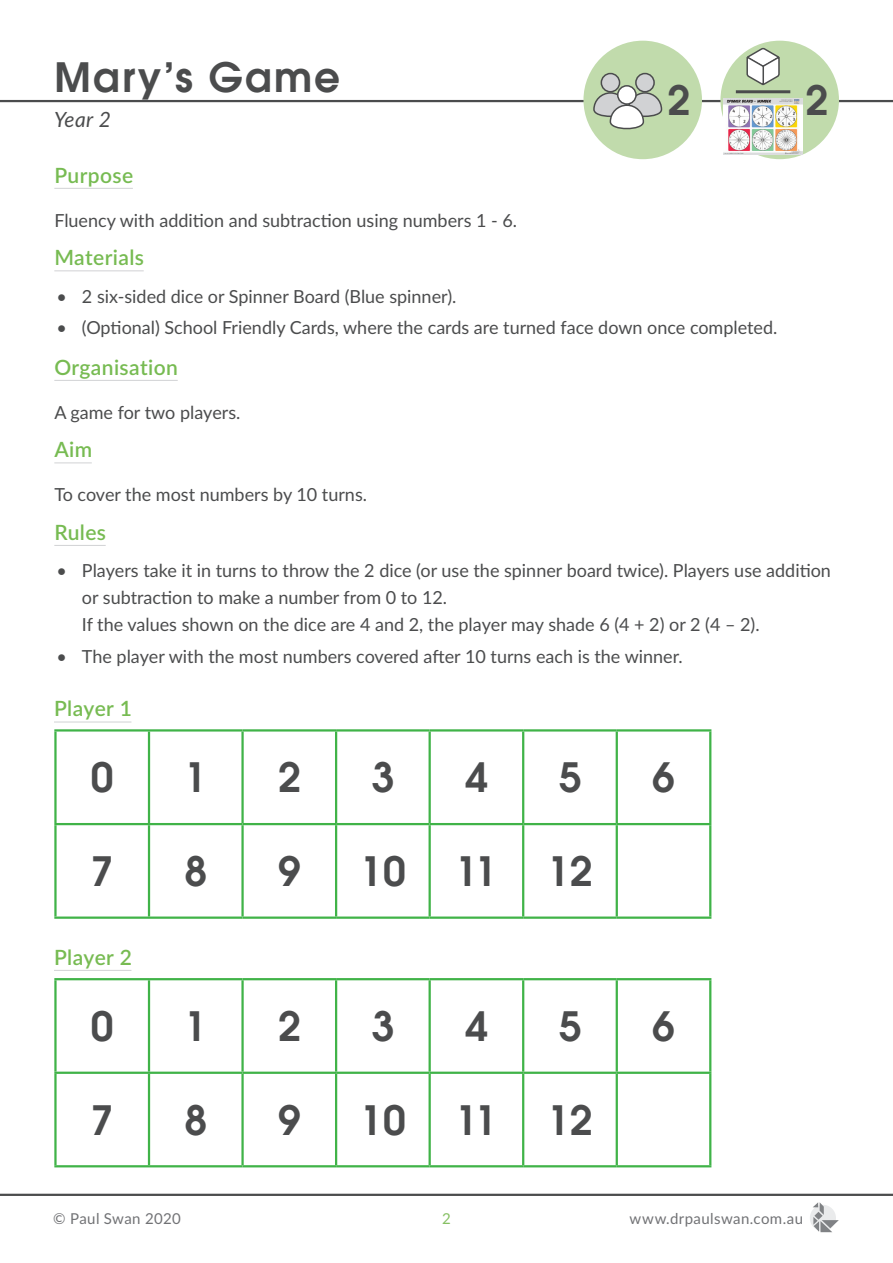
<style>
.page{position:relative;width:893px;height:1263px;background:#fff}
.page>*{position:absolute;margin:0;border:0;box-sizing:border-box;transform-origin:0 0}
.t1{font:600 40.5px "Avant Garde LT";letter-spacing:.025em;color:#4b4c4d}
.t2{font:600 40.5px "Avant Garde LT";letter-spacing:.055em;color:#4b4c4d}
.t3{font:600 21px "Lato";letter-spacing:.02em;color:#77bb52}
.t4{font:italic 21px "Lato";color:#4b4c4d}
.t5{font:18px/27px "Lato";color:#4b4c4d}
.t6{font:15px "Lato";letter-spacing:.025em;color:#717275}
.t7{font:15px "Lato";color:#86c063}
</style>
<div class="page">
<hr style="left:0;top:100px;width:893px;height:2px;background:#4b4c4d">
<hr style="left:0;top:1194px;width:893px;height:2px;background:#4b4c4d">
<div style="left:810px;top:1205px;width:26px;height:26px;background:#eaebec;border-radius:50%"></div>
<svg style="left:813px;top:1202px;width:26px;height:30px"></svg>
<div style="left:720px;top:41px;width:119px;height:118px;background:#c1dbac;border-radius:50%"></div>
<div style="left:583px;top:41px;width:119px;height:118px;background:#c1dbac;border-radius:50%"></div>
<div style="left:636px;top:74px;width:18px;height:18px;background:#d1d2d4;border-radius:50%"></div>
<div style="left:635px;top:73px;width:20px;height:19px;border:2px solid #4b4c4d;border-radius:50%"></div>
<div style="left:601px;top:74px;width:19px;height:18px;background:#d1d2d4;border-radius:50%"></div>
<div style="left:601px;top:73px;width:19px;height:19px;border:2px solid #4b4c4d;border-radius:50%"></div>
<svg style="left:618px;top:86px;width:18px;height:18px"></svg>
<div style="left:617px;top:85px;width:20px;height:20px;border:2px solid #4b4c4d;border-radius:50%"></div>
<svg style="left:593px;top:91px;width:70px;height:39px"></svg>
<hr style="left:736px;top:90px;width:54px;height:3px;background:#4b4c4d">
<svg style="left:745px;top:47px;width:35px;height:39px"></svg>
<hr style="left:54px;top:188px;width:79px;height:1px;background:#d1d2d4">
<hr style="left:54px;top:271px;width:90px;height:1px;background:#d1d2d4">
<hr style="left:54px;top:380px;width:124px;height:1px;background:#d1d2d4">
<hr style="left:54px;top:463px;width:38px;height:1px;background:#d1d2d4">
<hr style="left:54px;top:545px;width:52px;height:1px;background:#d1d2d4">
<hr style="left:54px;top:729px;width:95px;height:2px;background:#40b348">
<hr style="left:54px;top:731px;width:3px;height:92px;background:#40b348">
<hr style="left:149px;top:729px;width:94px;height:2px;background:#40b348">
<hr style="left:148px;top:731px;width:2px;height:92px;background:#40b348">
<hr style="left:243px;top:729px;width:93px;height:2px;background:#40b348">
<hr style="left:241px;top:731px;width:3px;height:92px;background:#40b348">
<hr style="left:336px;top:729px;width:94px;height:2px;background:#40b348">
<hr style="left:335px;top:731px;width:2px;height:92px;background:#40b348">
<hr style="left:430px;top:729px;width:93px;height:2px;background:#40b348">
<hr style="left:429px;top:731px;width:2px;height:92px;background:#40b348">
<hr style="left:523px;top:729px;width:94px;height:2px;background:#40b348">
<hr style="left:522px;top:731px;width:2px;height:92px;background:#40b348">
<hr style="left:617px;top:729px;width:94px;height:2px;background:#40b348">
<hr style="left:616px;top:731px;width:2px;height:92px;background:#40b348">
<hr style="left:709px;top:731px;width:2px;height:92px;background:#40b348">
<hr style="left:54px;top:823px;width:95px;height:2px;background:#40b348">
<hr style="left:54px;top:825px;width:3px;height:91px;background:#40b348">
<hr style="left:149px;top:823px;width:94px;height:2px;background:#40b348">
<hr style="left:148px;top:825px;width:2px;height:91px;background:#40b348">
<hr style="left:243px;top:823px;width:93px;height:2px;background:#40b348">
<hr style="left:241px;top:825px;width:3px;height:91px;background:#40b348">
<hr style="left:336px;top:823px;width:94px;height:2px;background:#40b348">
<hr style="left:335px;top:825px;width:2px;height:91px;background:#40b348">
<hr style="left:430px;top:823px;width:93px;height:2px;background:#40b348">
<hr style="left:429px;top:825px;width:2px;height:91px;background:#40b348">
<hr style="left:523px;top:823px;width:94px;height:2px;background:#40b348">
<hr style="left:522px;top:825px;width:2px;height:91px;background:#40b348">
<hr style="left:617px;top:823px;width:94px;height:2px;background:#40b348">
<hr style="left:616px;top:825px;width:2px;height:91px;background:#40b348">
<hr style="left:709px;top:825px;width:2px;height:91px;background:#40b348">
<hr style="left:54px;top:916px;width:95px;height:3px;background:#40b348">
<hr style="left:149px;top:916px;width:94px;height:3px;background:#40b348">
<hr style="left:243px;top:916px;width:93px;height:3px;background:#40b348">
<hr style="left:336px;top:916px;width:94px;height:3px;background:#40b348">
<hr style="left:430px;top:916px;width:93px;height:3px;background:#40b348">
<hr style="left:523px;top:916px;width:94px;height:3px;background:#40b348">
<hr style="left:617px;top:916px;width:94px;height:3px;background:#40b348">
<hr style="left:54px;top:978px;width:95px;height:2px;background:#40b348">
<hr style="left:54px;top:980px;width:3px;height:91px;background:#40b348">
<hr style="left:149px;top:978px;width:94px;height:2px;background:#40b348">
<hr style="left:148px;top:980px;width:2px;height:91px;background:#40b348">
<hr style="left:243px;top:978px;width:93px;height:2px;background:#40b348">
<hr style="left:241px;top:980px;width:3px;height:91px;background:#40b348">
<hr style="left:336px;top:978px;width:94px;height:2px;background:#40b348">
<hr style="left:335px;top:980px;width:2px;height:91px;background:#40b348">
<hr style="left:430px;top:978px;width:93px;height:2px;background:#40b348">
<hr style="left:429px;top:980px;width:2px;height:91px;background:#40b348">
<hr style="left:523px;top:978px;width:94px;height:2px;background:#40b348">
<hr style="left:522px;top:980px;width:2px;height:91px;background:#40b348">
<hr style="left:617px;top:978px;width:94px;height:2px;background:#40b348">
<hr style="left:616px;top:980px;width:2px;height:91px;background:#40b348">
<hr style="left:709px;top:980px;width:2px;height:91px;background:#40b348">
<hr style="left:54px;top:1071px;width:95px;height:3px;background:#40b348">
<hr style="left:54px;top:1074px;width:3px;height:91px;background:#40b348">
<hr style="left:149px;top:1071px;width:94px;height:3px;background:#40b348">
<hr style="left:148px;top:1074px;width:2px;height:91px;background:#40b348">
<hr style="left:243px;top:1071px;width:93px;height:3px;background:#40b348">
<hr style="left:241px;top:1074px;width:3px;height:91px;background:#40b348">
<hr style="left:336px;top:1071px;width:94px;height:3px;background:#40b348">
<hr style="left:335px;top:1074px;width:2px;height:91px;background:#40b348">
<hr style="left:430px;top:1071px;width:93px;height:3px;background:#40b348">
<hr style="left:429px;top:1074px;width:2px;height:91px;background:#40b348">
<hr style="left:523px;top:1071px;width:94px;height:3px;background:#40b348">
<hr style="left:522px;top:1074px;width:2px;height:91px;background:#40b348">
<hr style="left:617px;top:1071px;width:94px;height:3px;background:#40b348">
<hr style="left:616px;top:1074px;width:2px;height:91px;background:#40b348">
<hr style="left:709px;top:1074px;width:2px;height:91px;background:#40b348">
<hr style="left:54px;top:1165px;width:95px;height:2px;background:#40b348">
<hr style="left:149px;top:1165px;width:94px;height:2px;background:#40b348">
<hr style="left:243px;top:1165px;width:93px;height:2px;background:#40b348">
<hr style="left:336px;top:1165px;width:94px;height:2px;background:#40b348">
<hr style="left:430px;top:1165px;width:93px;height:2px;background:#40b348">
<hr style="left:523px;top:1165px;width:94px;height:2px;background:#40b348">
<hr style="left:617px;top:1165px;width:94px;height:2px;background:#40b348">
<hr style="left:54px;top:722px;width:77px;height:1px;background:#d1d2d4">
<hr style="left:54px;top:970px;width:77px;height:1px;background:#d1d2d4">
<img style="left:724px;top:98px;width:79px;height:56px">
<h1 class="t2" style="left:54px;top:61px;width:287px">Mary’s Game</h1>
<p class="t4" style="left:54px;top:107px;width:58px">Year 2</p>
<h1 class="t1" style="left:667px;top:84px;width:24px">2</h1>
<h1 class="t1" style="left:805px;top:84px;width:24px">2</h1>
<p class="t3" style="left:54px;top:167px;width:80px">Purpose</p>
<p class="t5" style="left:54px;top:206px;width:464px">Fluency with addition and subtraction using numbers 1 - 6.</p>
<p class="t3" style="left:54px;top:250px;width:91px">Materials</p>
<p class="t5" style="left:56px;top:284px;width:401px">• 2 six-sided dice or Spinner Board (Blue spinner).</p>
<p class="t5" style="left:56px;top:315px;width:722px">• (Optional) School Friendly Cards, where the cards are turned face down once completed.</p>
<p class="t3" style="left:54px;top:359px;width:125px">Organisation</p>
<p class="t5" style="left:54px;top:400px;width:188px">A game for two players.</p>
<p class="t3" style="left:54px;top:442px;width:39px">Aim</p>
<p class="t5" style="left:54px;top:482px;width:314px">To cover the most numbers by 10 turns.</p>
<p class="t3" style="left:54px;top:524px;width:53px">Rules</p>
<p class="t5" style="left:82px;top:559px;width:750px;text-indent:-26px">• Players take it in turns to throw the 2 dice (or use the spinner board twice). Players use addition or subtraction to make a number from 0 to 12.<br>If the values shown on the dice are 4 and 2, the player may shade 6 (4 + 2) or 2 (4 – 2).</p>
<p class="t5" style="left:56px;top:644px;width:628px">• The player with the most numbers covered after 10 turns each is the winner.</p>
<p class="t3" style="left:54px;top:701px;width:79px">Player 1</p>
<h1 class="t1" style="left:91px;top:762px;width:24px">0</h1>
<h1 class="t1" style="left:184px;top:762px;width:24px">1</h1>
<h1 class="t1" style="left:278px;top:762px;width:24px">2</h1>
<h1 class="t1" style="left:372px;top:762px;width:24px">3</h1>
<h1 class="t1" style="left:465px;top:762px;width:24px">4</h1>
<h1 class="t1" style="left:559px;top:762px;width:24px">5</h1>
<h1 class="t1" style="left:652px;top:762px;width:24px">6</h1>
<h1 class="t1" style="left:91px;top:855px;width:24px">7</h1>
<h1 class="t1" style="left:185px;top:855px;width:24px">8</h1>
<h1 class="t1" style="left:278px;top:855px;width:24px">9</h1>
<h1 class="t1" style="left:360px;top:855px;width:234px">10 11 12</h1>
<p class="t3" style="left:54px;top:949px;width:79px">Player 2</p>
<h1 class="t1" style="left:91px;top:1010px;width:24px">0</h1>
<h1 class="t1" style="left:184px;top:1010px;width:24px">1</h1>
<h1 class="t1" style="left:278px;top:1010px;width:24px">2</h1>
<h1 class="t1" style="left:372px;top:1010px;width:24px">3</h1>
<h1 class="t1" style="left:465px;top:1010px;width:24px">4</h1>
<h1 class="t1" style="left:559px;top:1010px;width:24px">5</h1>
<h1 class="t1" style="left:652px;top:1010px;width:24px">6</h1>
<h1 class="t1" style="left:91px;top:1104px;width:24px">7</h1>
<h1 class="t1" style="left:185px;top:1104px;width:24px">8</h1>
<h1 class="t1" style="left:278px;top:1104px;width:24px">9</h1>
<h1 class="t1" style="left:360px;top:1104px;width:234px">10 11 12</h1>
<p class="t6" style="left:53px;top:1212px;width:129px">© Paul Swan 2020</p>
<p class="t7" style="left:442px;top:1212px;width:10px">2</p>
<p class="t6" style="left:629px;top:1212px;width:175px">www.drpaulswan.com.au</p>
</div>
